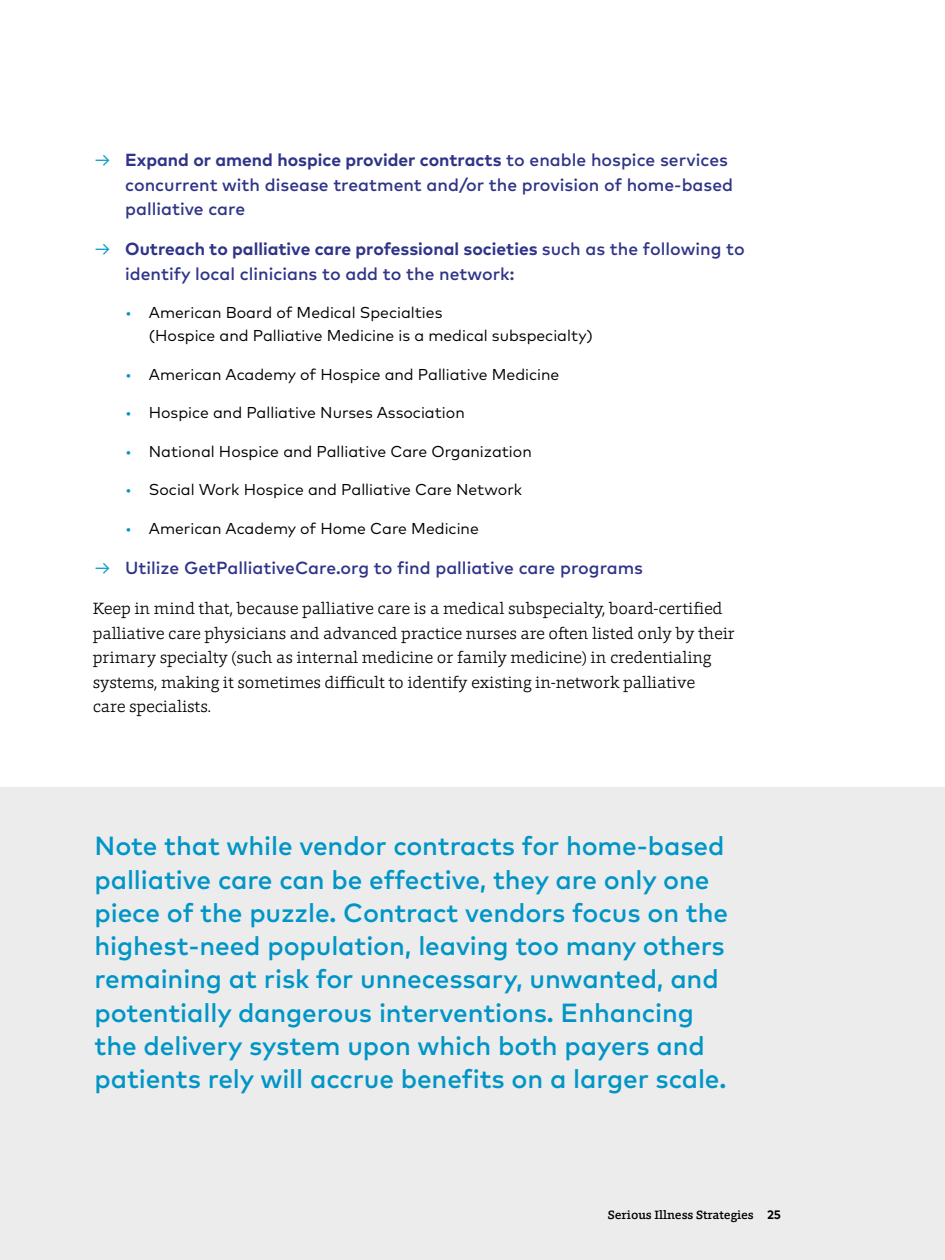
<style>
.page{position:relative;width:945px;height:1260px;background:#fff}
.page>*{position:absolute;margin:0;border:0;box-sizing:border-box;transform-origin:0 0}
.t1{font:500 26.25px/33.2px "Mark Pro";letter-spacing:-.005em;color:#0095c7}
.t2{font:500 17.5px/24.5px "Mark Pro";color:#2f3488}
.t3{font:300 16.62px/24.5px "Foro";letter-spacing:-.005em;color:#000}
.t4{font:15.75px/22.8px "Mark Pro";color:#000}
.t5{font:500 12.25px "Foro";letter-spacing:-.005em;color:#000}
.s1{font-weight:400;color:#0095c7}
.s2{font-weight:700}
.s3{color:#0095c7}
.s4{font-family:"Mark Pro";font-weight:700}
</style>
<div class="page">
<div style="left:0;top:788px;width:945px;height:472px;background:#ececec"></div>
<p class="t2" style="left:125px;top:146px;width:609px;text-indent:-32px"><span class="s1">→</span> <span class="s2">Expand or amend hospice provider contracts</span> to enable hospice services concurrent with disease treatment and/or the provision of home-based palliative care</p>
<p class="t2" style="left:125px;top:236px;width:621px;text-indent:-32px"><span class="s1">→</span> <span class="s2">Outreach to palliative care professional societies</span> such as the following to identify local clinicians to add to the network:</p>
<p class="t4" style="left:149px;top:300px;width:446px;text-indent:-24px"><span class="s3">•</span> American Board of Medical Specialties<br>(Hospice and Palliative Medicine is a medical subspecialty)</p>
<p class="t4" style="left:125px;top:362px;width:436px"><span class="s3">•</span> American Academy of Hospice and Palliative Medicine</p>
<p class="t4" style="left:125px;top:400px;width:341px"><span class="s3">•</span> Hospice and Palliative Nurses Association</p>
<p class="t4" style="left:125px;top:439px;width:408px"><span class="s3">•</span> National Hospice and Palliative Care Organization</p>
<p class="t4" style="left:125px;top:477px;width:399px"><span class="s3">•</span> Social Work Hospice and Palliative Care Network</p>
<p class="t4" style="left:125px;top:515px;width:355px"><span class="s3">•</span> American Academy of Home Care Medicine</p>
<p class="t2" style="left:94px;top:554px;width:551px"><span class="s1">→</span> Utilize GetPalliativeCare.org to find palliative care programs</p>
<p class="t3" style="left:93px;top:596px;width:644px">Keep in mind that, because palliative care is a medical subspecialty, board-certified palliative care physicians and advanced practice nurses are often listed only by their primary specialty (such as internal medicine or family medicine) in credentialing systems, making it sometimes difficult to identify existing in-network palliative<br>care specialists.</p>
<p class="t1" style="left:95px;top:827px;width:635px">Note that while vendor contracts for home-based palliative care can be effective, they are only one piece of the puzzle. Contract vendors focus on the highest-need population, leaving too many others remaining at risk for unnecessary, unwanted, and potentially dangerous interventions. Enhancing the delivery system upon which both payers and patients rely will accrue benefits on a larger scale.</p>
<p class="t5" style="left:608px;top:1207px;width:175px">Serious Illness Strategies <span class="s4">25</span></p>
</div>
